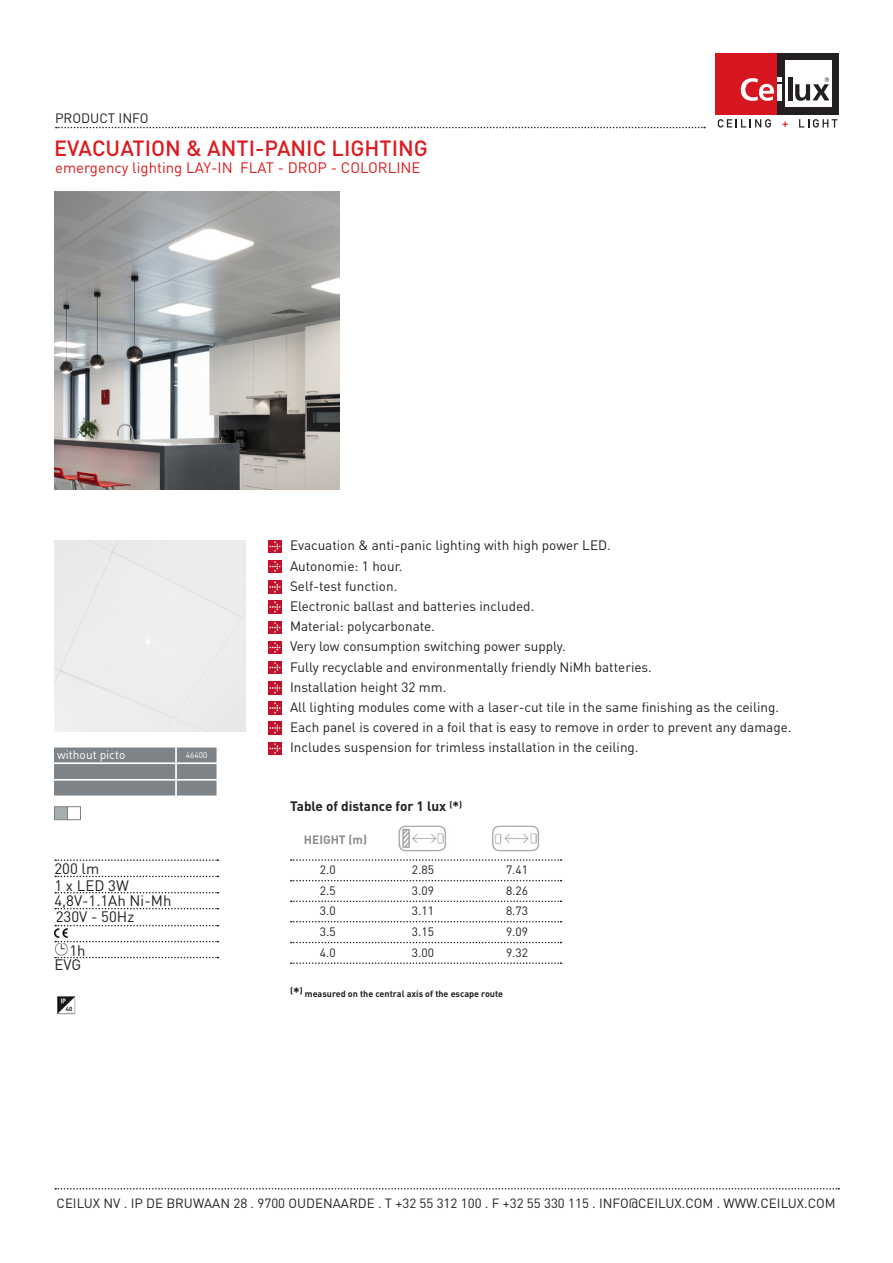
<style>
.page{position:relative;width:893px;height:1263px;background:#fff}
.page>*{position:absolute;margin:0;border:0;box-sizing:border-box;transform-origin:0 0}
.t1{font:500 21.75px "DINOT";color:#db1b1f}
.t2{font:15px "DINOT";color:#db1b1f}
.t3{font:15px "DINOT";color:#231f20}
.t4{font:13.5px "DINOT";color:#231f20}
.t5{font:700 13.5px "DINOT";color:#231f20}
.t6{font:13.35px "DINOT";color:#231f20}
.t7{font:12px "DINOT";color:#231f20}
.t8{font:12px "DINOT";color:#fff}
.t9{font:700 12px "DINOT";color:#8a8c8f}
.t10{font:700 9px "DINOT";color:#231f20}
.t11{font:8.25px "DINOT";color:#fff}
.t12{font:700 6px "DINOT";color:#231f20}
.s1{font-size:13.5px}
</style>
<div class="page">
<div style="left:716px;top:53px;width:61px;height:61px;background:#d7171f"></div>
<div style="left:777px;top:53px;width:62px;height:61px;background:#231f20"></div>
<div style="left:785px;top:60px;width:46px;height:47px;background:#fff"></div>
<svg style="left:741px;top:77px;width:40px;height:24px"></svg>
<hr style="left:788px;top:77px;width:4px;height:23px;background:#231f20">
<svg style="left:795px;top:77px;width:34px;height:24px"></svg>
<svg style="left:718px;top:119px;width:53px;height:9px"></svg>
<svg style="left:782px;top:122px;width:6px;height:5px"></svg>
<svg style="left:799px;top:119px;width:38px;height:9px"></svg>
<svg style="left:56px;top:127px;width:649px;height:1px"></svg>
<svg style="left:55px;top:1188px;width:784px;height:1px"></svg>
<svg style="left:269px;top:540px;width:12px;height:13px"></svg>
<svg style="left:269px;top:621px;width:12px;height:13px"></svg>
<svg style="left:269px;top:601px;width:12px;height:12px"></svg>
<svg style="left:269px;top:702px;width:12px;height:12px"></svg>
<svg style="left:269px;top:722px;width:12px;height:12px"></svg>
<svg style="left:269px;top:742px;width:12px;height:13px"></svg>
<svg style="left:269px;top:580px;width:12px;height:13px"></svg>
<svg style="left:269px;top:641px;width:12px;height:13px"></svg>
<div style="left:54px;top:747px;width:121px;height:15px;background:#7e8387;border:2px solid #7e8387"></div>
<div style="left:54px;top:764px;width:121px;height:15px;background:#7e8387"></div>
<div style="left:54px;top:781px;width:121px;height:14px;background:#7e8387"></div>
<div style="left:177px;top:747px;width:40px;height:15px;background:#7e8387;border:2px solid #7e8387"></div>
<div style="left:177px;top:764px;width:40px;height:15px;background:#7e8387"></div>
<div style="left:177px;top:781px;width:40px;height:14px;background:#7e8387"></div>
<div style="left:54px;top:806px;width:14px;height:14px;background:#a5aeae;border:1px solid #7d8184"></div>
<div style="left:67px;top:806px;width:14px;height:14px;background:#fff;border:1px solid #7d8184"></div>
<svg style="left:269px;top:681px;width:12px;height:13px"></svg>
<svg style="left:269px;top:560px;width:12px;height:13px"></svg>
<svg style="left:269px;top:661px;width:12px;height:13px"></svg>
<svg style="left:55px;top:876px;width:163px;height:1px"></svg>
<svg style="left:55px;top:892px;width:163px;height:1px"></svg>
<svg style="left:55px;top:908px;width:163px;height:1px"></svg>
<svg style="left:55px;top:957px;width:163px;height:1px"></svg>
<svg style="left:54px;top:925px;width:164px;height:17px"></svg>
<img style="left:55px;top:943px;width:13px;height:13px">
<img style="left:57px;top:996px;width:19px;height:19px">
<div style="left:65px;top:1006px;width:8px;height:6px;background:#fff"></div>
<svg style="left:55px;top:859px;width:163px;height:2px"></svg>
<svg style="left:291px;top:859px;width:271px;height:2px"></svg>
<svg style="left:291px;top:880px;width:271px;height:1px"></svg>
<svg style="left:291px;top:900px;width:271px;height:2px"></svg>
<svg style="left:291px;top:921px;width:271px;height:1px"></svg>
<svg style="left:291px;top:942px;width:271px;height:1px"></svg>
<svg style="left:291px;top:962px;width:271px;height:2px"></svg>
<img style="left:398px;top:825px;width:49px;height:27px">
<img style="left:492px;top:825px;width:47px;height:27px">
<img style="left:54px;top:191px;width:285px;height:298px">
<div style="left:54px;top:540px;width:192px;height:192px;background:#ededed"></div>
<p class="t4" style="left:55px;top:109px;width:95px">PRODUCT INFO</p>
<p class="t1" style="left:54px;top:133px;width:375px">EVACUATION &amp; ANTI-PANIC LIGHTING</p>
<p class="t2" style="left:55px;top:157px;width:367px">emergency lighting LAY-IN FLAT - DROP - COLORLINE</p>
<p class="t8" style="left:57px;top:746px;width:70px">without picto</p>
<p class="t11" style="left:186px;top:749px;width:23px">46400</p>
<p class="t3" style="left:54px;top:859px;width:46px">200 lm</p>
<p class="t3" style="left:56px;top:907px;width:80px">230V - 50Hz</p>
<p class="t3" style="left:54px;top:875px;width:76px">1 x LED 3W</p>
<p class="t3" style="left:54px;top:891px;width:119px">4,8V-1.1Ah Ni-Mh</p>
<p class="t3" style="left:69px;top:940px;width:18px">1h</p>
<p class="t3" style="left:54px;top:954px;width:28px">EVG</p>
<p class="t12" style="left:66px;top:1005px;width:8px">40</p>
<p class="t4" style="left:290px;top:536px;width:322px">Evacuation &amp; anti-panic lighting with high power LED.</p>
<p class="t4" style="left:290px;top:556px;width:114px">Autonomie: 1 hour.</p>
<p class="t4" style="left:290px;top:577px;width:109px">Self-test function.</p>
<p class="t4" style="left:290px;top:597px;width:246px">Electronic ballast and batteries included.</p>
<p class="t4" style="left:290px;top:617px;width:146px">Material: polycarbonate.</p>
<p class="t4" style="left:290px;top:637px;width:277px">Very low consumption switching power supply.</p>
<p class="t4" style="left:290px;top:657px;width:363px">Fully recyclable and environmentally friendly NiMh batteries.</p>
<p class="t4" style="left:290px;top:698px;width:490px">All lighting modules come with a laser-cut tile in the same finishing as the ceiling.</p>
<p class="t4" style="left:290px;top:718px;width:503px">Each panel is covered in a foil that is easy to remove in order to prevent any damage.</p>
<p class="t4" style="left:290px;top:738px;width:350px">Includes suspension for trimless installation in the ceiling.</p>
<p class="t4" style="left:290px;top:678px;width:158px">Installation height 32 mm.</p>
<p class="t5" style="left:290px;top:797px;width:174px">Table of distance for 1 lux <sup>(</sup>*<sup>)</sup></p>
<p class="t9" style="left:304px;top:832px;width:65px">HEIGHT (m)</p>
<p class="t7" style="left:320px;top:862px;width:17px">2.0</p>
<p class="t7" style="left:412px;top:862px;width:24px">2.85</p>
<p class="t7" style="left:506px;top:862px;width:24px">7.41</p>
<p class="t7" style="left:320px;top:883px;width:17px">2.5</p>
<p class="t7" style="left:412px;top:883px;width:24px">3.09</p>
<p class="t7" style="left:506px;top:883px;width:24px">8.26</p>
<p class="t7" style="left:320px;top:903px;width:17px">3.0</p>
<p class="t7" style="left:412px;top:903px;width:24px">3.11</p>
<p class="t7" style="left:506px;top:903px;width:24px">8.73</p>
<p class="t7" style="left:320px;top:924px;width:17px">3.5</p>
<p class="t7" style="left:412px;top:924px;width:24px">3.15</p>
<p class="t7" style="left:506px;top:924px;width:24px">9.09</p>
<p class="t7" style="left:320px;top:945px;width:17px">4.0</p>
<p class="t7" style="left:412px;top:945px;width:24px">3.00</p>
<p class="t7" style="left:506px;top:945px;width:24px">9.32</p>
<p class="t10" style="left:290px;top:988px;width:215px">(<span class="s1">*</span>) measured on the central axis of the escape route</p>
<p class="t6" style="left:57px;top:1194px;width:781px">CEILUX NV . IP DE BRUWAAN 28 . 9700 OUDENAARDE . T +32 55 312 100 . F +32 55 330 115 . INFO@CEILUX.COM . WWW.CEILUX.COM</p>
</div>
